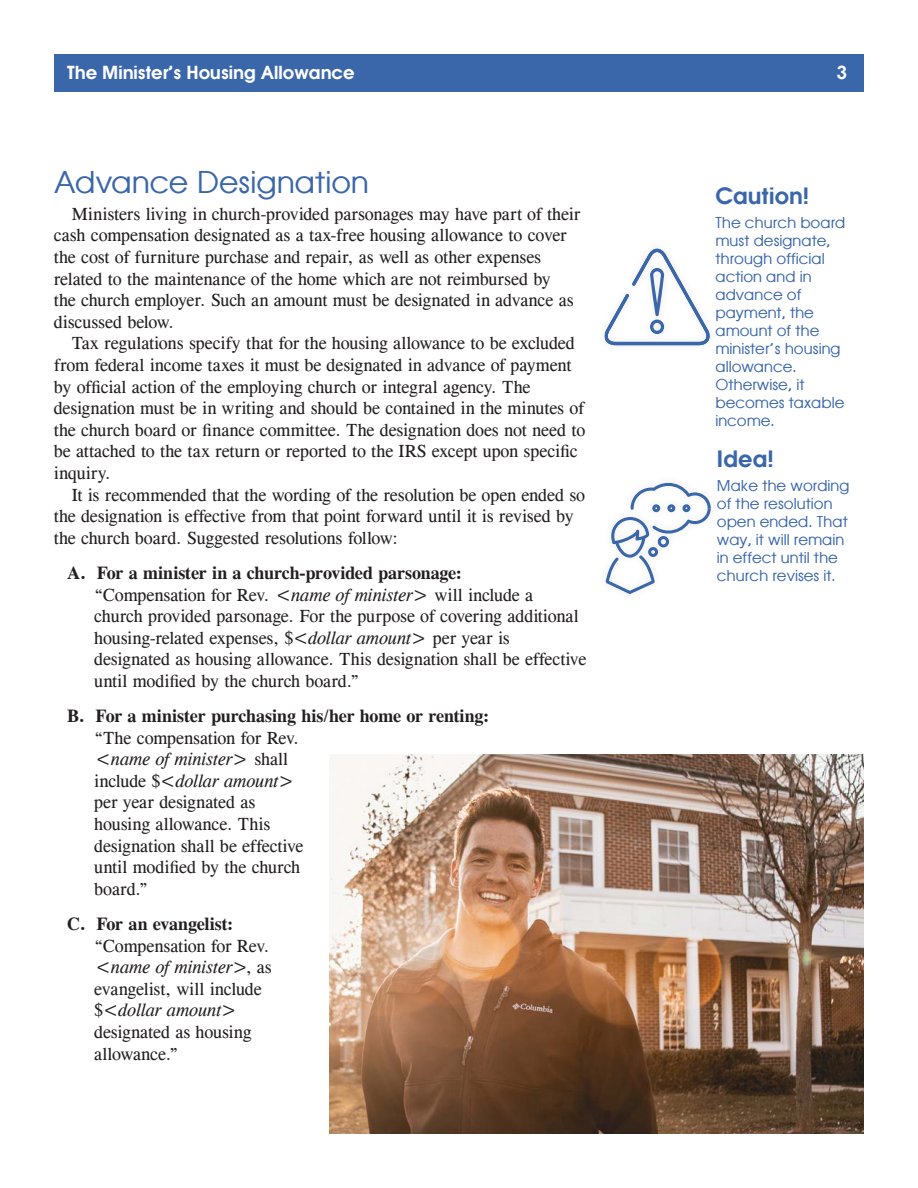
<style>
.page{position:relative;width:918px;height:1188px;background:#fff}
.page>*{position:absolute;margin:0;border:0;box-sizing:border-box;transform-origin:0 0}
.main_head{font:30px "Atlanta";color:#3a66aa}
.Pull_Quote_Head{font:600 22.5px "Atlanta";letter-spacing:.005em;color:#3a66aa}
.text{font:18px/21.6px "CG Times";letter-spacing:-.005em;color:#231f20}
.text-2{font:700 18px "CG Times";letter-spacing:-.005em;color:#231f20}
.t1{font:600 18px "Atlanta";color:#fff}
.Pull_Quote{font:15px/18px "Atlanta";color:#3a66aa}
.s1{font-style:italic}
</style>
<div class="page">
<div style="left:54px;top:54px;width:810px;height:37px;background:#3a66aa"></div>
<svg style="left:604px;top:249px;width:106px;height:96px"></svg>
<svg style="left:606px;top:483px;width:105px;height:111px"></svg>
<img style="left:330px;top:755px;width:534px;height:379px">
<p class="t1" style="left:67px;top:60px;width:289px">The Minister’s Housing Allowance</p>
<p class="t1" style="left:837px;top:60px;width:12px">3</p>
<p class="main_head" style="left:54px;top:160px;width:317px">Advance Designation</p>
<p class="text" style="left:54px;top:203px;width:528px;text-indent:18px">Ministers living in church-provided parsonages may have part of their cash compensation designated as a tax-free housing allowance to cover the cost of furniture purchase and repair, as well as other expenses related to the maintenance of the home which are not reimbursed by<br>the church employer. Such an amount must be designated in advance as discussed below.</p>
<p class="text" style="left:54px;top:333px;width:533px;text-indent:18px">Tax regulations specify that for the housing allowance to be excluded from federal income taxes it must be designated in advance of payment by official action of the employing church or integral agency. The designation must be in writing and should be contained in the minutes of the church board or finance committee. The designation does not need to be attached to the tax return or reported to the IRS except upon specific inquiry.</p>
<p class="text" style="left:54px;top:484px;width:533px;text-indent:18px">It is recommended that the wording of the resolution be open ended so the designation is effective from that point forward until it is revised by the church board. Suggested resolutions follow:</p>
<p class="text-2" style="left:67px;top:562px;width:396px">A. For a minister in a church-provided parsonage:</p>
<p class="text" style="left:94px;top:584px;width:493px">“Compensation for Rev. <span class="s1">&lt;name of minister&gt;</span> will include a<br>church provided parsonage. For the purpose of covering additional housing-related expenses, $<span class="s1">&lt;dollar amount&gt;</span> per year is designated as housing allowance. This designation shall be effective until modified by the church board.”</p>
<p class="text-2" style="left:67px;top:705px;width:423px">B. For a minister purchasing his/her home or renting:</p>
<p class="text" style="left:94px;top:727px;width:211px">“The compensation for Rev. &lt;<span class="s1">name of minister</span>&gt; shall include $&lt;<span class="s1">dollar amount</span>&gt; per year designated as housing allowance. This designation shall be effective until modified by the church board.”</p>
<p class="text-2" style="left:67px;top:913px;width:167px">C. For an evangelist:</p>
<p class="text" style="left:94px;top:935px;width:179px">“Compensation for Rev. &lt;<span class="s1">name of minister</span>&gt;, as evangelist, will include $&lt;<span class="s1">dollar amount</span>&gt; designated as housing allowance.”</p>
<p class="Pull_Quote_Head" style="left:715px;top:180px;width:95px">Caution!</p>
<p class="Pull_Quote" style="left:715px;top:212px;width:132px">The church board must designate, through official action and in advance of payment, the amount of the minister’s housing allowance.<br>Otherwise, it becomes taxable income.</p>
<p class="Pull_Quote_Head" style="left:717px;top:443px;width:58px">Idea!</p>
<p class="Pull_Quote" style="left:717px;top:476px;width:134px">Make the wording of the resolution open ended. That way, it will remain in effect until the church revises it.</p>
</div>
